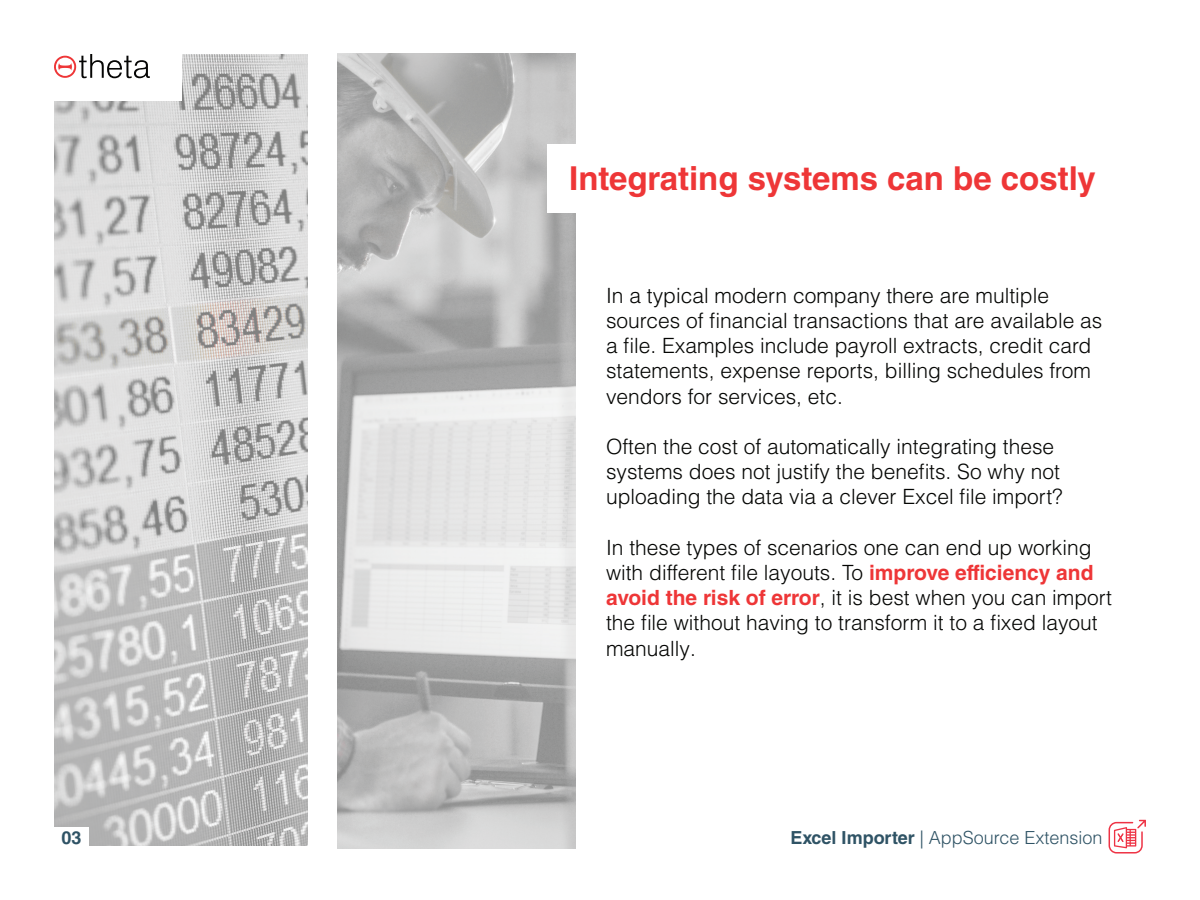
<style>
.page{position:relative;width:1200px;height:900px;background:#fff}
.page>*{position:absolute;margin:0;border:0;box-sizing:border-box;transform-origin:0 0}
.t1{font:700 33px "Helvetica LT Std";color:#ee3637}
.t2{font:300 21px/25.2px "Helvetica LT Std";color:#040503}
.t3{font:300 18px "Helvetica LT Std";color:#2f5365}
.t4{font:700 18px "Helvetica LT Std";color:#2f5365}
.s1{font-weight:700;color:#ee3637}
.s2{font-weight:700}
</style>
<div class="page">
<svg style="left:1109px;top:820px;width:37px;height:34px"></svg>
<img style="left:54px;top:54px;width:254px;height:792px">
<img style="left:338px;top:54px;width:238px;height:794px">
<div style="left:47px;top:49px;width:135px;height:51px;background:#fff"></div>
<svg style="left:54px;top:54px;width:96px;height:24px"></svg>
<div style="left:48px;top:827px;width:40px;height:21px;background:#fff"></div>
<div style="left:547px;top:144px;width:538px;height:69px;background:#fff"></div>
<h1 class="t1" style="left:569px;top:158px;width:528px">Integrating systems can be costly</h1>
<p class="t2" style="left:606px;top:282px;width:498px">In a typical modern company there are multiple sources of financial transactions that are available as a file. Examples include payroll extracts, credit card statements, expense reports, billing schedules from vendors for services, etc.</p>
<p class="t2" style="left:606px;top:434px;width:458px">Often the cost of automatically integrating these systems does not justify the benefits. So why not uploading the data via a clever Excel file import?</p>
<p class="t2" style="left:606px;top:534px;width:508px">In these types of scenarios one can end up working with different file layouts. To <span class="s1">improve efficiency and avoid the risk of error</span>, it is best when you can import the file without having to transform it to a fixed layout manually.</p>
<p class="t4" style="left:62px;top:827px;width:22px">03</p>
<p class="t3" style="left:790px;top:826px;width:314px"><span class="s2">Excel Importer</span> | AppSource Extension</p>
</div>
